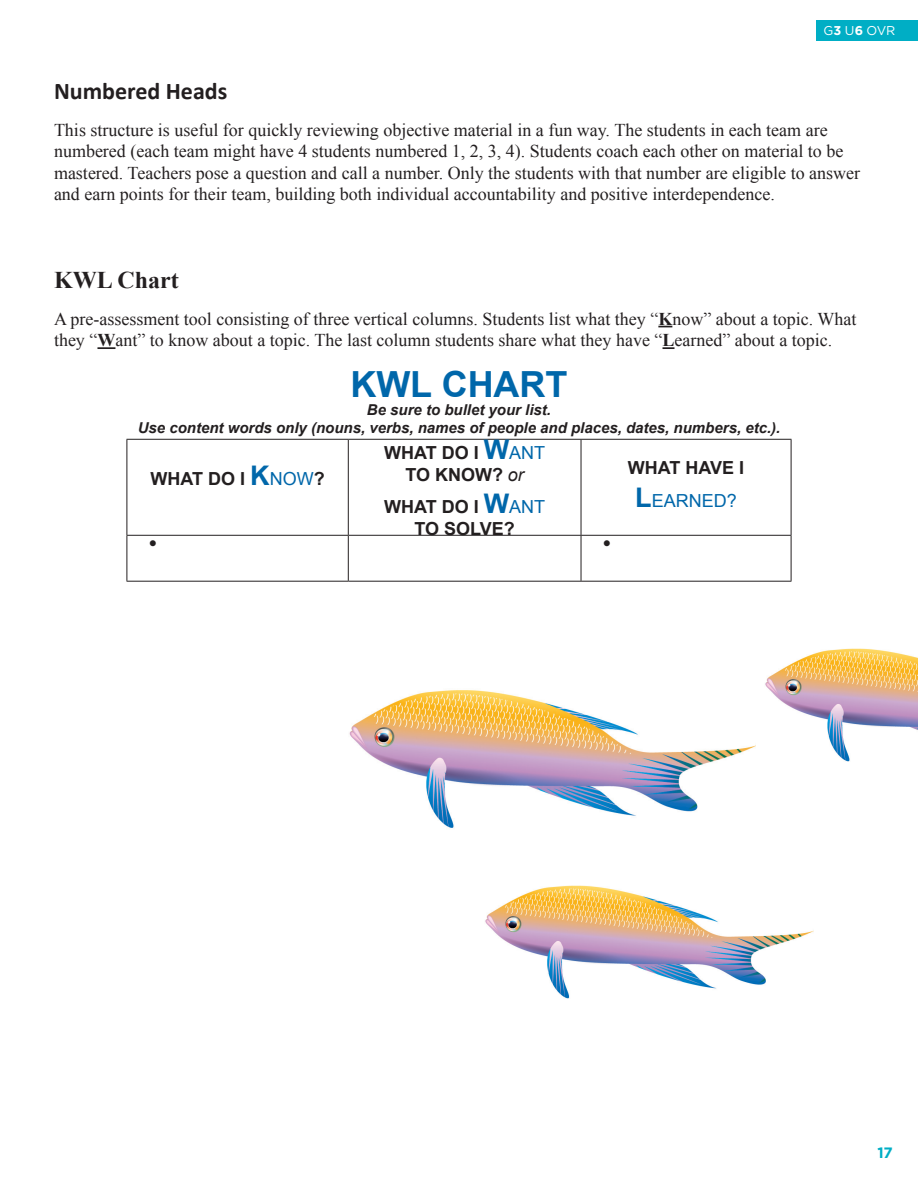
<style>
.page{position:relative;width:918px;height:1188px;background:#fff}
.page>*{position:absolute;margin:0;border:0;box-sizing:border-box;transform-origin:0 0}
.t1{font:700 36px "Arial";color:#0067aa}
.t2{font:700 24px "Calibri";color:#231f20}
.t3{font:700 24px "Times New Roman";color:#231f20}
.t4{font:18px/21.6px "Times New Roman";color:#231f20}
.t5{font:700 18px/21.6px "Arial";color:#231f20;text-align:center}
.t6{font:16.5px "Symbol";color:#231f20}
.t7{font:italic 700 15px/18px "Arial";color:#231f20;text-align:center}
.t8{font:700 15px "Gotham";color:#00aec5}
.t9{font:12.75px "Gotham";color:#fff}
.s1{font-weight:700}
.s2{font-size:27px;color:#0067aa}
.s3{font-weight:400;color:#0067aa}
.s4{font-weight:400;font-style:italic}
</style>
<div class="page">
<svg style="left:658px;top:326px;width:14px;height:1px"></svg>
<svg style="left:97px;top:347px;width:18px;height:2px"></svg>
<svg style="left:663px;top:347px;width:12px;height:2px"></svg>
<hr style="left:127px;top:439px;width:221px;height:1px;background:#231f20">
<hr style="left:127px;top:440px;width:1px;height:95px;background:#231f20">
<hr style="left:348px;top:439px;width:233px;height:1px;background:#231f20">
<hr style="left:348px;top:440px;width:1px;height:95px;background:#231f20">
<hr style="left:581px;top:439px;width:210px;height:1px;background:#231f20">
<hr style="left:581px;top:440px;width:1px;height:95px;background:#231f20">
<hr style="left:791px;top:440px;width:1px;height:95px;background:#231f20">
<hr style="left:127px;top:535px;width:221px;height:1px;background:#231f20">
<hr style="left:348px;top:535px;width:233px;height:1px;background:#231f20">
<hr style="left:581px;top:535px;width:210px;height:1px;background:#231f20">
<hr style="left:127px;top:581px;width:221px;height:1px;background:#231f20">
<hr style="left:348px;top:581px;width:233px;height:1px;background:#231f20">
<hr style="left:581px;top:581px;width:210px;height:1px;background:#231f20">
<hr style="left:127px;top:536px;width:1px;height:45px;background:#231f20">
<hr style="left:348px;top:536px;width:1px;height:45px;background:#231f20">
<hr style="left:581px;top:536px;width:1px;height:45px;background:#231f20">
<hr style="left:791px;top:536px;width:1px;height:45px;background:#231f20">
<img style="left:349px;top:690px;width:407px;height:138px">
<img style="left:485px;top:885px;width:329px;height:114px">
<img style="left:765px;top:648px;width:153px;height:114px">
<div style="left:817px;top:20px;width:101px;height:20px;background:#00aec5"></div>
<p class="t9" style="left:824px;top:23px;width:74px">G<span class="s1">3</span> U<span class="s1">6</span> OVR</p>
<h2 class="t2" style="left:54px;top:76px;width:175px">Numbered Heads</h2>
<p class="t4" style="left:54px;top:119px;width:808px">This structure is useful for quickly reviewing objective material in a fun way. The students in each team are numbered (each team might have 4 students numbered 1, 2, 3, 4). Students coach each other on material to be mastered. Teachers pose a question and call a number. Only the students with that number are eligible to answer and earn points for their team, building both individual accountability and positive interdependence.</p>
<h2 class="t3" style="left:54px;top:263px;width:126px">KWL Chart</h2>
<p class="t4" style="left:54px;top:308px;width:804px">A pre-assessment tool consisting of three vertical columns. Students list what they “<span class="s1">K</span>now” about a topic. What they “<span class="s1">W</span>ant” to know about a topic. The last column students share what they have “<span class="s1">L</span>earned” about a topic.</p>
<h1 class="t1" style="left:350px;top:360px;width:219px">KWL CHART</h1>
<p class="t7" style="left:138px;top:401px;width:644px">Be sure to bullet your list.<br>Use content words only (nouns, verbs, names of people and places, dates, numbers, etc.).</p>
<p class="t5" style="left:151px;top:469px;width:176px">WHAT DO I <span class="s2">K</span><span class="s3">NOW</span>?</p>
<p class="t5" style="left:384px;top:443px;width:163px">WHAT DO I <span class="s2">W</span><span class="s3">ANT<br></span>TO KNOW? <span class="s4">or</span></p>
<p class="t5" style="left:384px;top:497px;width:163px">WHAT DO I <span class="s2">W</span><span class="s3">ANT<br></span>TO SOLVE?</p>
<p class="t5" style="left:628px;top:452px;width:118px;line-height:32.4px">WHAT HAVE I<br><span class="s2">L</span><span class="s3">EARNED?</span></p>
<p class="t6" style="left:149px;top:531px;width:9px">•</p>
<p class="t6" style="left:603px;top:531px;width:9px">•</p>
<p class="t8" style="left:878px;top:1144px;width:17px">17</p>
</div>
